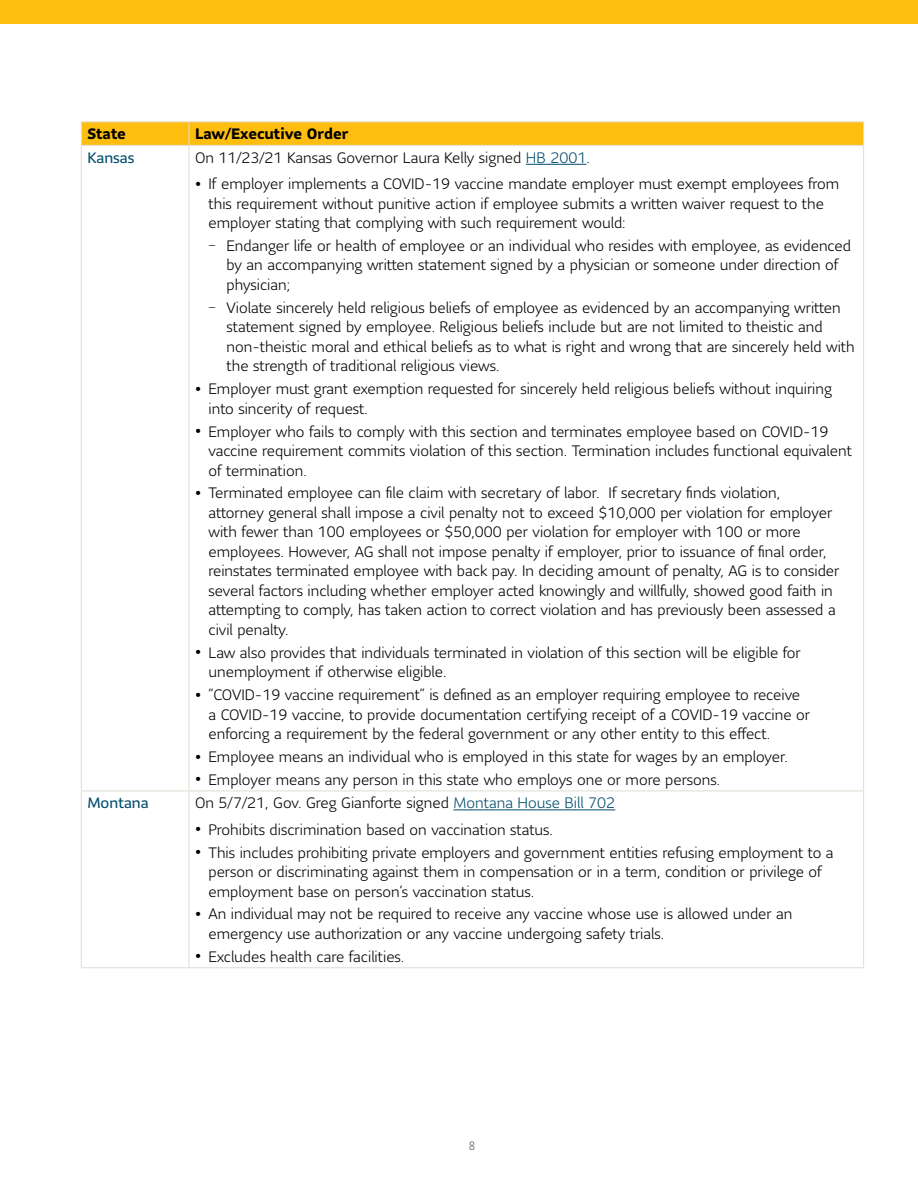
<style>
.page{position:relative;width:918px;height:1188px;background:#fff}
.page>*{position:absolute;margin:0;border:0;box-sizing:border-box;transform-origin:0 0}
.P_Text_Light_10_13_k{font:300 15px/19.5px "Sun Life Sans";color:#000}
.P_Text_Light_10_13_k-2{font:700 15px "Sun Life Sans";color:#000}
.P_reg_10_13_3025{font:15px "Sun Life Sans";color:#004c6c}
.t1{font:300 12px "Sun Life Sans Condensed";color:#58595b}
.s1{color:#004c6c}
.s2{font-size:12px}
</style>
<div class="page">
<div style="left:0;top:0;width:918px;height:24px;background:#febe10"></div>
<hr style="left:81px;top:146px;width:1px;height:645px;background:#e1dcd2">
<hr style="left:189px;top:146px;width:1px;height:645px;background:#e1dcd2">
<hr style="left:863px;top:146px;width:1px;height:645px;background:#e1dcd2">
<hr style="left:81px;top:791px;width:108px;height:1px;background:#e1dcd2">
<hr style="left:81px;top:791px;width:1px;height:176px;background:#e1dcd2">
<hr style="left:189px;top:791px;width:675px;height:1px;background:#e1dcd2">
<hr style="left:189px;top:791px;width:1px;height:176px;background:#e1dcd2">
<hr style="left:863px;top:791px;width:1px;height:176px;background:#e1dcd2">
<hr style="left:81px;top:967px;width:108px;height:1px;background:#e1dcd2">
<hr style="left:189px;top:967px;width:675px;height:1px;background:#e1dcd2">
<svg style="left:81px;top:122px;width:783px;height:23px;background:#fdbe15"></svg>
<hr style="left:81px;top:145px;width:108px;height:1px;background:#e1dcd2">
<hr style="left:189px;top:145px;width:675px;height:1px;background:#e1dcd2">
<hr style="left:526px;top:164px;width:60px;height:1px;background:#004c6c">
<hr style="left:453px;top:810px;width:162px;height:1px;background:#004c6c">
<p class="P_Text_Light_10_13_k-2" style="left:87px;top:124px;width:40px">State</p>
<p class="P_Text_Light_10_13_k-2" style="left:195px;top:124px;width:155px">Law/Executive Order</p>
<p class="P_reg_10_13_3025" style="left:87px;top:147px;width:49px">Kansas</p>
<p class="P_Text_Light_10_13_k" style="left:195px;top:147px;width:396px">On 11/23/21 Kansas Governor Laura Kelly signed <span class="s1">HB 2001</span>.</p>
<p class="P_Text_Light_10_13_k" style="left:208px;top:174px;width:632px;text-indent:-14px"><span class="s2">•</span> If employer implements a COVID-19 vaccine mandate employer must exempt employees from this requirement without punitive action if employee submits a written waiver request to the employer stating that complying with such requirement would:</p>
<p class="P_Text_Light_10_13_k" style="left:226px;top:236px;width:626px;text-indent:-18px"><span class="s2">–</span> Endanger life or health of employee or an individual who resides with employee, as evidenced by an accompanying written statement signed by a physician or someone under direction of physician;</p>
<p class="P_Text_Light_10_13_k" style="left:226px;top:297px;width:630px;text-indent:-18px"><span class="s2">–</span> Violate sincerely held religious beliefs of employee as evidenced by an accompanying written statement signed by employee. Religious beliefs include but are not limited to theistic and non-theistic moral and ethical beliefs as to what is right and wrong that are sincerely held with the strength of traditional religious views.</p>
<p class="P_Text_Light_10_13_k" style="left:208px;top:379px;width:625px;text-indent:-14px"><span class="s2">•</span> Employer must grant exemption requested for sincerely held religious beliefs without inquiring into sincerity of request.</p>
<p class="P_Text_Light_10_13_k" style="left:208px;top:421px;width:645px;text-indent:-14px"><span class="s2">•</span> Employer who fails to comply with this section and terminates employee based on COVID-19 vaccine requirement commits violation of this section. Termination includes functional equivalent of termination.</p>
<p class="P_Text_Light_10_13_k" style="left:208px;top:483px;width:632px;text-indent:-14px"><span class="s2">•</span> Terminated employee can file claim with secretary of labor. If secretary finds violation, attorney general shall impose a civil penalty not to exceed $10,000 per violation for employer with fewer than 100 employees or $50,000 per violation for employer with 100 or more employees. However, AG shall not impose penalty if employer, prior to issuance of final order, reinstates terminated employee with back pay. In deciding amount of penalty, AG is to consider several factors including whether employer acted knowingly and willfully, showed good faith in attempting to comply, has taken action to correct violation and has previously been assessed a civil penalty.</p>
<p class="P_Text_Light_10_13_k" style="left:208px;top:642px;width:594px;text-indent:-14px"><span class="s2">•</span> Law also provides that individuals terminated in violation of this section will be eligible for unemployment if otherwise eligible.</p>
<p class="P_Text_Light_10_13_k" style="left:208px;top:685px;width:603px;text-indent:-14px"><span class="s2">•</span> “COVID-19 vaccine requirement” is defined as an employer requiring employee to receive a COVID-19 vaccine, to provide documentation certifying receipt of a COVID-19 vaccine or enforcing a requirement by the federal government or any other entity to this effect.</p>
<p class="P_Text_Light_10_13_k" style="left:195px;top:747px;width:594px"><span class="s2">•</span> Employee means an individual who is employed in this state for wages by an employer.</p>
<p class="P_Text_Light_10_13_k" style="left:195px;top:770px;width:527px"><span class="s2">•</span> Employer means any person in this state who employs one or more persons.</p>
<p class="P_reg_10_13_3025" style="left:87px;top:793px;width:63px">Montana</p>
<p class="P_Text_Light_10_13_k" style="left:195px;top:793px;width:422px">On 5/7/21, Gov. Greg Gianforte signed <span class="s1">Montana House Bill 702</span></p>
<p class="P_Text_Light_10_13_k" style="left:195px;top:819px;width:359px"><span class="s2">•</span> Prohibits discrimination based on vaccination status.</p>
<p class="P_Text_Light_10_13_k" style="left:208px;top:842px;width:627px;text-indent:-14px"><span class="s2">•</span> This includes prohibiting private employers and government entities refusing employment to a person or discriminating against them in compensation or in a term, condition or privilege of employment base on person’s vaccination status.</p>
<p class="P_Text_Light_10_13_k" style="left:208px;top:904px;width:586px;text-indent:-14px"><span class="s2">•</span> An individual may not be required to receive any vaccine whose use is allowed under an emergency use authorization or any vaccine undergoing safety trials.</p>
<p class="P_Text_Light_10_13_k" style="left:195px;top:946px;width:211px"><span class="s2">•</span> Excludes health care facilities.</p>
<p class="t1" style="left:469px;top:1138px;width:7px">8</p>
</div>
